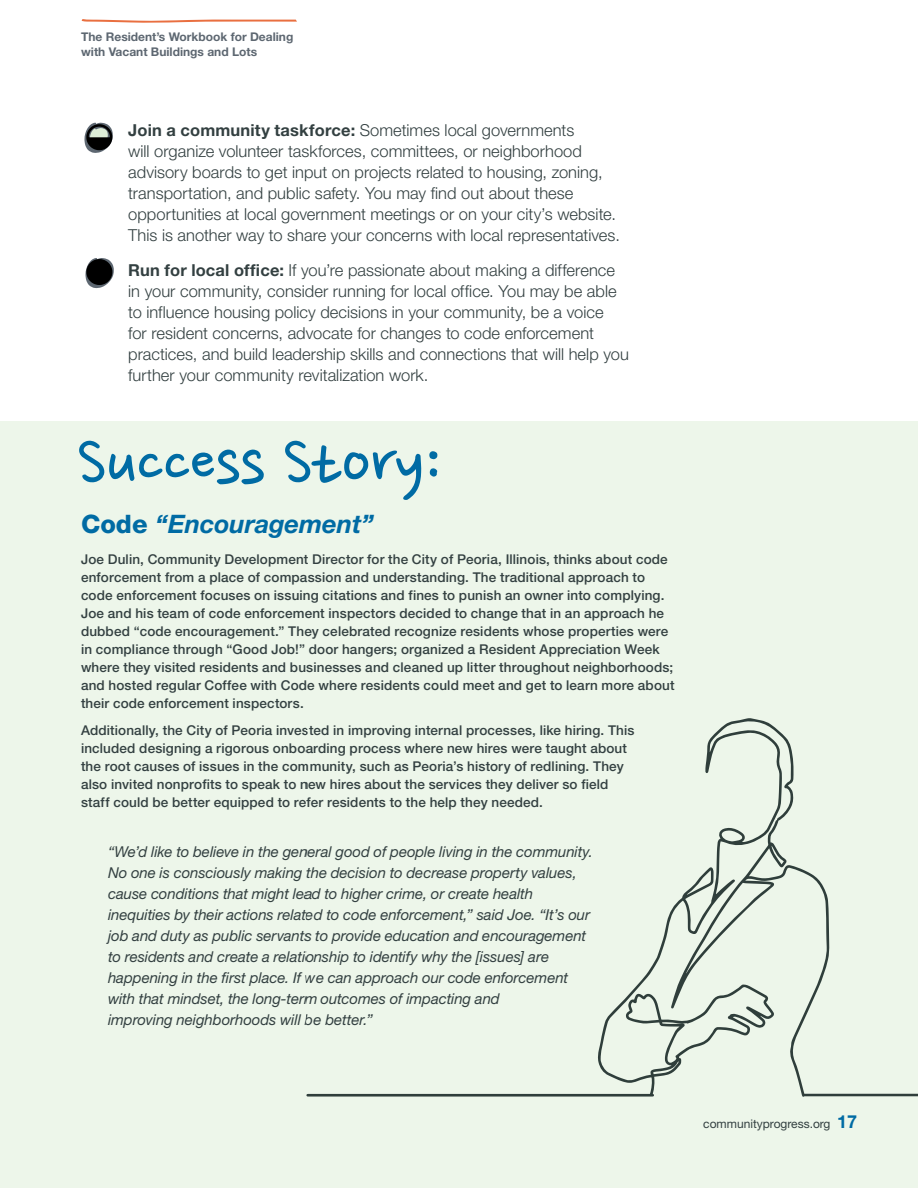
<style>
.page{position:relative;width:918px;height:1188px;background:#fff}
.page>*{position:absolute;margin:0;border:0;box-sizing:border-box;transform-origin:0 0}
.t1{font:75px "Nanum Pen";letter-spacing:-.01em;color:#006ba4}
.t2{font:italic 700 25.5px "Helvetica Neue LT Std";letter-spacing:-.005em;color:#006ba4}
.t3{font:300 16.5px/21px "Helvetica Neue LT Std";color:#334041}
.t4{font:italic 15px/21px "Helvetica Neue LT Std";letter-spacing:-.005em;color:#334041}
.t5{font:500 13.5px/18px "Helvetica Neue LT Std";letter-spacing:.01em;color:#334041}
.t6{font:700 12px/15px "Helvetica Neue LT Std";color:#5d6771}
.t7{font:12px "Helvetica Neue LT Std";color:#334041}
.s1{font-weight:700}
.s2{font-weight:800;font-style:normal}
.s3{font-weight:700;font-size:18px;color:#006ba4}
</style>
<div class="page">
<div style="left:0;top:421px;width:918px;height:767px;background:#edf6ea"></div>
<svg style="left:306px;top:718px;width:612px;height:379px"></svg>
<svg style="left:84px;top:123px;width:29px;height:30px"></svg>
<svg style="left:85px;top:258px;width:29px;height:30px"></svg>
<svg style="left:81px;top:19px;width:216px;height:4px"></svg>
<p class="t6" style="left:81px;top:29px;width:214px">The Resident’s Workbook for Dealing with Vacant Buildings and Lots</p>
<p class="t3" style="left:128px;top:119px;width:493px"><span class="s1">Join a community taskforce:</span> Sometimes local governments<br>will organize volunteer taskforces, committees, or neighborhood advisory boards to get input on projects related to housing, zoning, transportation, and public safety. You may find out about these opportunities at local government meetings or on your city’s website.<br>This is another way to share your concerns with local representatives.</p>
<p class="t3" style="left:128px;top:259px;width:502px"><span class="s1">Run for local office:</span> If you’re passionate about making a difference in your community, consider running for local office. You may be able to influence housing policy decisions in your community, be a voice<br>for resident concerns, advocate for changes to code enforcement practices, and build leadership skills and connections that will help you further your community revitalization work.</p>
<h1 class="t1" style="left:76px;top:429px;width:369px">Success Story:</h1>
<h2 class="t2" style="left:81px;top:508px;width:294px"><span class="s2">Code</span> “Encouragement”</h2>
<p class="t5" style="left:81px;top:550px;width:595px">Joe Dulin, Community Development Director for the City of Peoria, Illinois, thinks about code enforcement from a place of compassion and understanding. The traditional approach to code enforcement focuses on issuing citations and fines to punish an owner into complying.<br>Joe and his team of code enforcement inspectors decided to change that in an approach he dubbed “code encouragement.” They celebrated recognize residents whose properties were in compliance through “Good Job!” door hangers; organized a Resident Appreciation Week where they visited residents and businesses and cleaned up litter throughout neighborhoods; and hosted regular Coffee with Code where residents could meet and get to learn more about their code enforcement inspectors.</p>
<p class="t5" style="left:81px;top:721px;width:555px">Additionally, the City of Peoria invested in improving internal processes, like hiring. This included designing a rigorous onboarding process where new hires were taught about the root causes of issues in the community, such as Peoria’s history of redlining. They also invited nonprofits to speak to new hires about the services they deliver so field staff could be better equipped to refer residents to the help they needed.</p>
<p class="t4" style="left:108px;top:841px;width:487px">“We’d like to believe in the general good of people living in the community.<br>No one is consciously making the decision to decrease property values, cause conditions that might lead to higher crime, or create health inequities by their actions related to code enforcement,” said Joe. “It’s our job and duty as public servants to provide education and encouragement to residents and create a relationship to identify why the [issues] are happening in the first place. If we can approach our code enforcement with that mindset, the long-term outcomes of impacting and<br>improving neighborhoods will be better.”</p>
<p class="t7" style="left:703px;top:1116px;width:155px">communityprogress.org <span class="s3">17</span></p>
</div>
